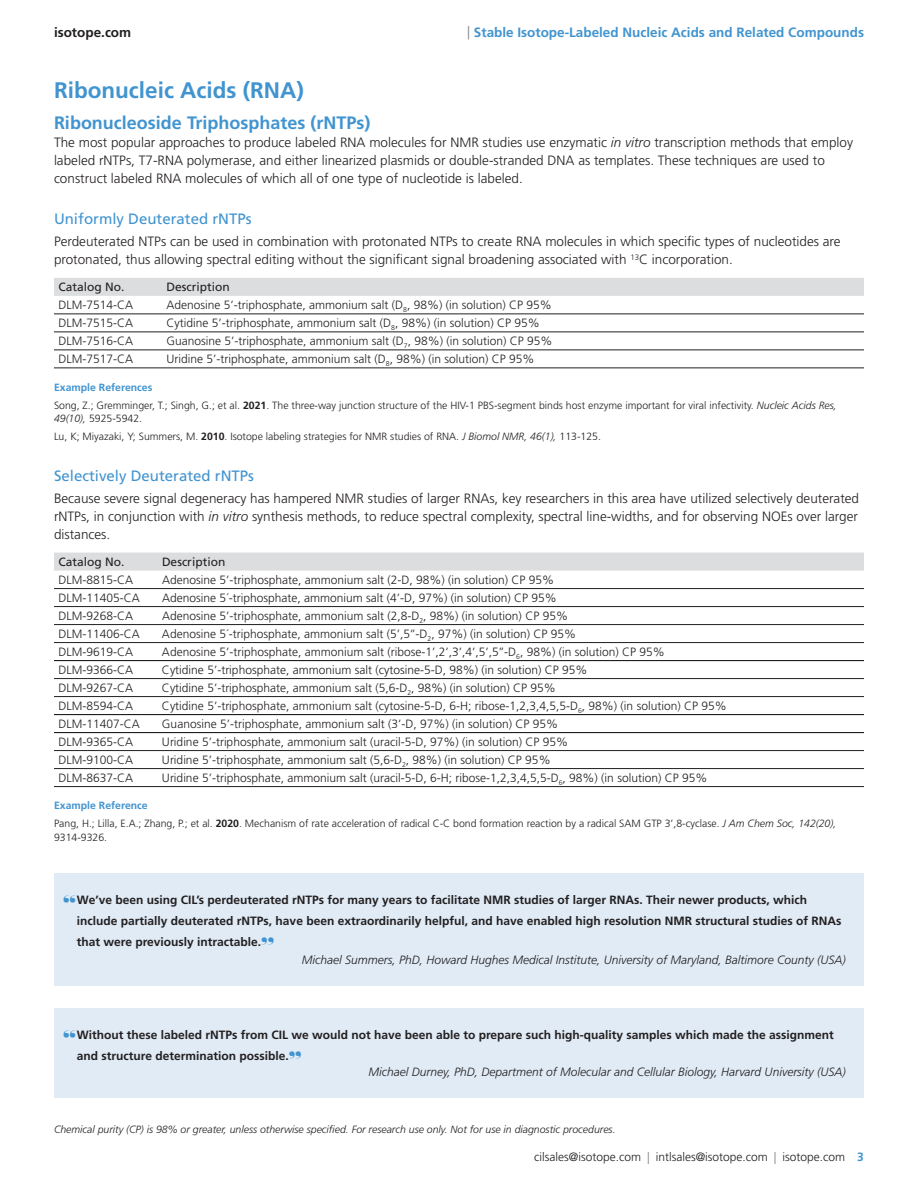
<style>
.page{position:relative;width:918px;height:1188px;background:#fff}
.page>*{position:absolute;margin:0;border:0;box-sizing:border-box;transform-origin:0 0}
.t1{font:700 22.5px "Frutiger LT Std";color:#4194d0}
.t2{font:700 18px "Frutiger LT Std";color:#4194d0}
.t3{font:15px "Frutiger LT Std";color:#4194d0}
.t4{font:300 13.5px/18px "Frutiger LT Std";color:#231f20}
.t5{font:700 13.5px "Frutiger LT Std";color:#4194d0}
.t6{font:700 13.5px "Frutiger LT Std";color:#231f20}
.t7{font:300 12px "Frutiger LT Std";color:#231f20}
.t8{font:700 12px/21px "Frutiger LT Std";color:#231f20}
.t9{font:italic 300 12px "Frutiger LT Std";color:#231f20}
.t10{font:12px "Frutiger LT Std";color:#231f20}
.t11{font:300 10.5px/13.5px "Frutiger LT Std";color:#231f20}
.t12{font:italic 300 10.5px "Frutiger LT Std";color:#231f20}
.t13{font:700 10.5px "Frutiger LT Std";color:#4194d0}
.s1{font-weight:300;color:#808285}
.s2{font-style:italic}
.s3{font-weight:700}
.s4{color:#4194d0}
.s5{color:#808285}
.s6{font-weight:700;color:#4194d0}
</style>
<div class="page">
<div style="left:54px;top:278px;width:810px;height:18px;background:#dcdddf"></div>
<hr style="left:54px;top:368px;width:108px;height:1px;background:#231f20">
<hr style="left:162px;top:368px;width:702px;height:1px;background:#231f20">
<hr style="left:54px;top:314px;width:108px;height:1px;background:#231f20">
<hr style="left:162px;top:314px;width:702px;height:1px;background:#231f20">
<hr style="left:54px;top:332px;width:108px;height:1px;background:#231f20">
<hr style="left:162px;top:332px;width:702px;height:1px;background:#231f20">
<hr style="left:54px;top:350px;width:108px;height:1px;background:#231f20">
<hr style="left:162px;top:350px;width:702px;height:1px;background:#231f20">
<div style="left:54px;top:553px;width:810px;height:18px;background:#dcdddf"></div>
<hr style="left:54px;top:678px;width:108px;height:1px;background:#231f20">
<hr style="left:162px;top:678px;width:702px;height:1px;background:#231f20">
<hr style="left:54px;top:750px;width:108px;height:1px;background:#231f20">
<hr style="left:162px;top:750px;width:702px;height:1px;background:#231f20">
<hr style="left:54px;top:660px;width:108px;height:1px;background:#231f20">
<hr style="left:162px;top:660px;width:702px;height:1px;background:#231f20">
<hr style="left:54px;top:696px;width:108px;height:1px;background:#231f20">
<hr style="left:162px;top:696px;width:702px;height:1px;background:#231f20">
<hr style="left:54px;top:588px;width:108px;height:1px;background:#231f20">
<hr style="left:162px;top:588px;width:702px;height:1px;background:#231f20">
<hr style="left:54px;top:606px;width:108px;height:1px;background:#231f20">
<hr style="left:162px;top:606px;width:702px;height:1px;background:#231f20">
<hr style="left:54px;top:624px;width:108px;height:1px;background:#231f20">
<hr style="left:162px;top:624px;width:702px;height:1px;background:#231f20">
<hr style="left:54px;top:642px;width:108px;height:1px;background:#231f20">
<hr style="left:162px;top:642px;width:702px;height:1px;background:#231f20">
<hr style="left:54px;top:768px;width:108px;height:1px;background:#231f20">
<hr style="left:162px;top:768px;width:702px;height:1px;background:#231f20">
<hr style="left:54px;top:786px;width:108px;height:1px;background:#231f20">
<hr style="left:162px;top:786px;width:702px;height:1px;background:#231f20">
<hr style="left:54px;top:714px;width:108px;height:1px;background:#231f20">
<hr style="left:162px;top:714px;width:702px;height:1px;background:#231f20">
<hr style="left:54px;top:732px;width:108px;height:1px;background:#231f20">
<hr style="left:162px;top:732px;width:702px;height:1px;background:#231f20">
<div style="left:54px;top:873px;width:810px;height:113px;background:#e0ebf6"></div>
<div style="left:54px;top:1008px;width:810px;height:90px;background:#e0ebf6"></div>
<p class="t6" style="left:54px;top:25px;width:79px">isotope.com</p>
<p class="t5" style="left:467px;top:25px;width:398px"><span class="s1">|</span> Stable Isotope-Labeled Nucleic Acids and Related Compounds</p>
<p class="t1" style="left:54px;top:77px;width:251px">Ribonucleic Acids (RNA)</p>
<p class="t2" style="left:54px;top:113px;width:318px">Ribonucleoside Triphosphates (rNTPs)</p>
<p class="t4" style="left:54px;top:134px;width:801px">The most popular approaches to produce labeled RNA molecules for NMR studies use enzymatic <span class="s2">in vitro</span> transcription methods that employ labeled rNTPs, T7-RNA polymerase, and either linearized plasmids or double-stranded DNA as templates. These techniques are used to construct labeled RNA molecules of which all of one type of nucleotide is labeled.</p>
<p class="t3" style="left:54px;top:210px;width:199px">Uniformly Deuterated rNTPs</p>
<p class="t4" style="left:54px;top:233px;width:788px">Perdeuterated NTPs can be used in combination with protonated NTPs to create RNA molecules in which specific types of nucleotides are protonated, thus allowing spectral editing without the significant signal broadening associated with <sup>13</sup>C incorporation.</p>
<p class="t10" style="left:58px;top:280px;width:68px">Catalog No.</p>
<p class="t10" style="left:166px;top:280px;width:65px">Description</p>
<p class="t7" style="left:58px;top:298px;width:76px">DLM-7514-CA</p>
<p class="t7" style="left:166px;top:298px;width:387px">Adenosine 5’-triphosphate, ammonium salt (D<sub>8</sub>, 98%) (in solution) CP 95%</p>
<p class="t7" style="left:58px;top:316px;width:76px">DLM-7515-CA</p>
<p class="t7" style="left:166px;top:316px;width:375px">Cytidine 5’-triphosphate, ammonium salt (D<sub>8</sub>, 98%) (in solution) CP 95%</p>
<p class="t7" style="left:58px;top:334px;width:76px">DLM-7516-CA</p>
<p class="t7" style="left:166px;top:334px;width:388px">Guanosine 5’-triphosphate, ammonium salt (D<sub>7</sub>, 98%) (in solution) CP 95%</p>
<p class="t7" style="left:58px;top:352px;width:76px">DLM-7517-CA</p>
<p class="t7" style="left:166px;top:352px;width:369px">Uridine 5’-triphosphate, ammonium salt (D<sub>8</sub>, 98%) (in solution) CP 95%</p>
<p class="t13" style="left:54px;top:381px;width:100px">Example References</p>
<p class="t11" style="left:54px;top:398px;width:784px">Song, Z.; Gremminger, T.; Singh, G.; et al. <span class="s3">2021</span>. The three-way junction structure of the HIV-1 PBS-segment binds host enzyme important for viral infectivity. <span class="s2">Nucleic Acids Res,<br>49(10),</span> 5925-5942.</p>
<p class="t11" style="left:54px;top:430px;width:548px">Lu, K; Miyazaki, Y; Summers, M. <span class="s3">2010</span>. Isotope labeling strategies for NMR studies of RNA. <span class="s2">J Biomol NMR, 46(1),</span> 113-125.</p>
<p class="t3" style="left:54px;top:467px;width:202px">Selectively Deuterated rNTPs</p>
<p class="t4" style="left:54px;top:490px;width:807px;text-align:justify">Because severe signal degeneracy has hampered NMR studies of larger RNAs, key researchers in this area have utilized selectively deuterated rNTPs, in conjunction with <span class="s2">in vitro</span> synthesis methods, to reduce spectral complexity, spectral line-widths, and for observing NOEs over larger distances.</p>
<p class="t10" style="left:58px;top:555px;width:68px">Catalog No.</p>
<p class="t10" style="left:162px;top:555px;width:65px">Description</p>
<p class="t7" style="left:58px;top:573px;width:76px">DLM-8815-CA</p>
<p class="t7" style="left:162px;top:573px;width:394px">Adenosine 5’-triphosphate, ammonium salt (2-D, 98%) (in solution) CP 95%</p>
<p class="t7" style="left:58px;top:591px;width:83px">DLM-11405-CA</p>
<p class="t7" style="left:162px;top:591px;width:396px">Adenosine 5´-triphosphate, ammonium salt (4’-D, 97%) (in solution) CP 95%</p>
<p class="t7" style="left:58px;top:609px;width:76px">DLM-9268-CA</p>
<p class="t7" style="left:162px;top:609px;width:408px">Adenosine 5’-triphosphate, ammonium salt (2,8-D<sub>2</sub>, 98%) (in solution) CP 95%</p>
<p class="t7" style="left:58px;top:627px;width:83px">DLM-11406-CA</p>
<p class="t7" style="left:162px;top:627px;width:416px">Adenosine 5´-triphosphate, ammonium salt (5’,5’’-D<sub>2</sub>, 97%) (in solution) CP 95%</p>
<p class="t7" style="left:58px;top:645px;width:76px">DLM-9619-CA</p>
<p class="t7" style="left:162px;top:645px;width:504px">Adenosine 5’-triphosphate, ammonium salt (ribose-1’,2’,3’,4’,5’,5’’-D<sub>6</sub>, 98%) (in solution) CP 95%</p>
<p class="t7" style="left:58px;top:663px;width:76px">DLM-9366-CA</p>
<p class="t7" style="left:162px;top:663px;width:427px">Cytidine 5’-triphosphate, ammonium salt (cytosine-5-D, 98%) (in solution) CP 95%</p>
<p class="t7" style="left:58px;top:681px;width:76px">DLM-9267-CA</p>
<p class="t7" style="left:162px;top:681px;width:395px">Cytidine 5’-triphosphate, ammonium salt (5,6-D<sub>2</sub>, 98%) (in solution) CP 95%</p>
<p class="t7" style="left:58px;top:699px;width:76px">DLM-8594-CA</p>
<p class="t7" style="left:162px;top:699px;width:566px">Cytidine 5’-triphosphate, ammonium salt (cytosine-5-D, 6-H; ribose-1,2,3,4,5,5-D<sub>6</sub>, 98%) (in solution) CP 95%</p>
<p class="t7" style="left:58px;top:717px;width:83px">DLM-11407-CA</p>
<p class="t7" style="left:162px;top:717px;width:398px">Guanosine 5’-triphosphate, ammonium salt (3’-D, 97%) (in solution) CP 95%</p>
<p class="t7" style="left:58px;top:735px;width:76px">DLM-9365-CA</p>
<p class="t7" style="left:162px;top:735px;width:408px">Uridine 5’-triphosphate, ammonium salt (uracil-5-D, 97%) (in solution) CP 95%</p>
<p class="t7" style="left:58px;top:753px;width:76px">DLM-9100-CA</p>
<p class="t7" style="left:162px;top:753px;width:390px">Uridine 5’-triphosphate, ammonium salt (5,6-D<sub>2</sub>, 98%) (in solution) CP 95%</p>
<p class="t7" style="left:58px;top:771px;width:76px">DLM-8637-CA</p>
<p class="t7" style="left:162px;top:771px;width:547px">Uridine 5’-triphosphate, ammonium salt (uracil-5-D, 6-H; ribose-1,2,3,4,5,5-D<sub>6</sub>, 98%) (in solution) CP 95%</p>
<p class="t13" style="left:54px;top:799px;width:95px">Example Reference</p>
<p class="t11" style="left:54px;top:817px;width:784px">Pang, H.; Lilla, E.A.; Zhang, P.; et al. <span class="s3">2020</span>. Mechanism of rate acceleration of radical C-C bond formation reaction by a radical SAM GTP 3’,8-cyclase. <span class="s2">J Am Chem Soc, 142(20),<br></span>9314-9326.</p>
<p class="t8" style="left:77px;top:889px;width:766px;text-indent:-14px"><span class="s4">❛❛</span>We’ve been using CIL’s perdeuterated rNTPs for many years to facilitate NMR studies of larger RNAs. Their newer products, which include partially deuterated rNTPs, have been extraordinarily helpful, and have enabled high resolution NMR structural studies of RNAs that were previously intractable.<span class="s4">❜❜</span></p>
<p class="t9" style="left:302px;top:953px;width:546px">Michael Summers, PhD, Howard Hughes Medical Institute, University of Maryland, Baltimore County (USA)</p>
<p class="t8" style="left:77px;top:1024px;width:758px;text-indent:-14px"><span class="s4">❛❛</span>Without these labeled rNTPs from CIL we would not have been able to prepare such high-quality samples which made the assignment and structure determination possible.<span class="s4">❜❜</span></p>
<p class="t9" style="left:369px;top:1065px;width:479px">Michael Durney, PhD, Department of Molecular and Cellular Biology, Harvard University (USA)</p>
<p class="t12" style="left:54px;top:1123px;width:563px">Chemical purity (CP) is 98% or greater, unless otherwise specified. For research use only. Not for use in diagnostic procedures.</p>
<p class="t7" style="left:534px;top:1150px;width:331px">cilsales@isotope.com <span class="s5">|</span> intlsales@isotope.com <span class="s5">|</span> isotope.com <span class="s6">3</span></p>
</div>
